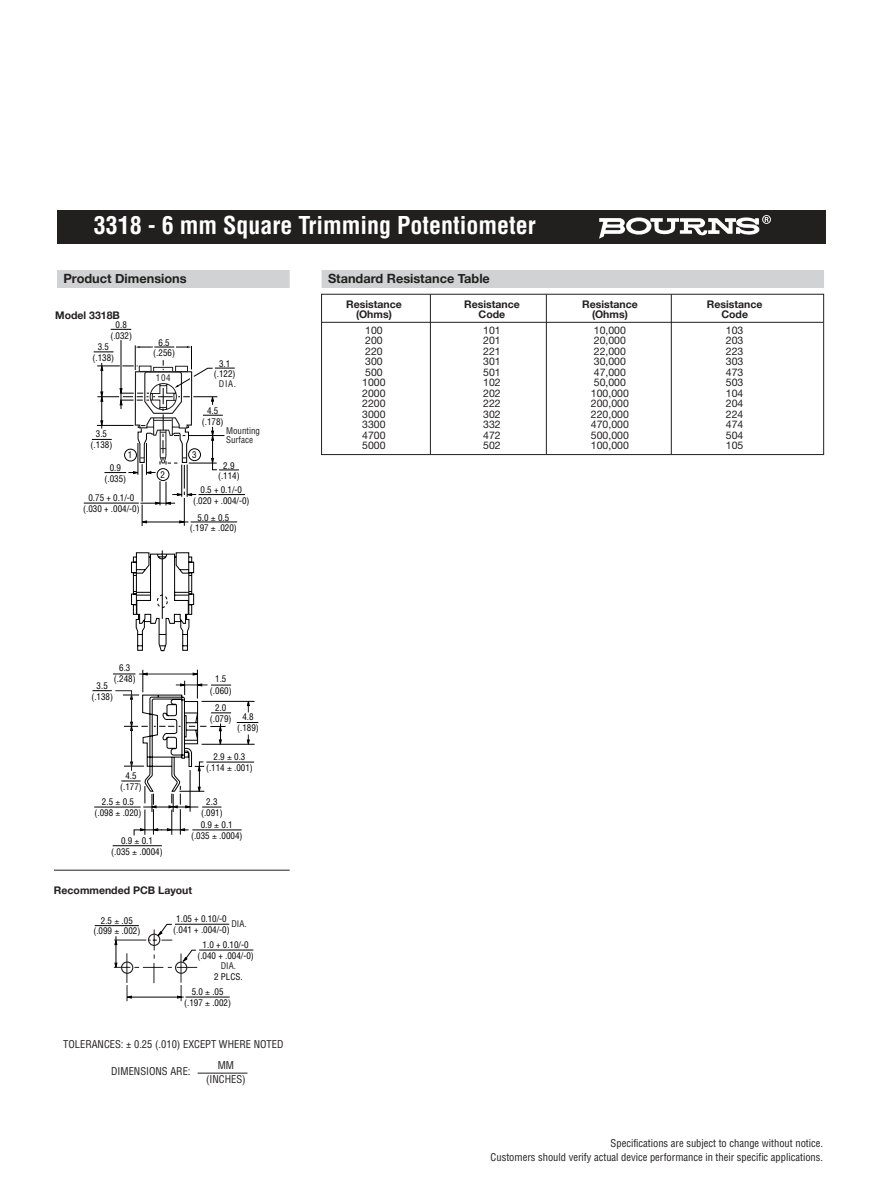
<style>
.page{position:relative;width:891px;height:1188px;background:#fff}
.page>*{position:absolute;margin:0;border:0;box-sizing:border-box;transform-origin:0 0}
.t1{font:700 condensed 24px "Helvetica";color:#fff}
.t2{font:700 12.75px "Helvetica Neue";color:#221f1f}
.t3{font:10.5px "Helvetica Neue";color:#221f1f}
.t4{font:condensed 10.5px/14.2px "Helvetica";color:#221f1f;text-align:right}
.t5{font:700 10.5px "Helvetica Neue";color:#221f1f}
.t6{font:condensed 9px/10.8px "Helvetica";color:#000;text-align:center}
.t7{font:condensed 9px/9px "Helvetica";color:#221f1f}
</style>
<div class="page">
<div style="left:57px;top:210px;width:769px;height:34px;background:#221f1f"></div>
<svg style="left:599px;top:215px;width:172px;height:24px"></svg>
<div style="left:57px;top:270px;width:233px;height:18px;background:#d0d2d3"></div>
<hr style="left:199px;top:494px;width:46px;height:1px;background:#000">
<hr style="left:84px;top:503px;width:55px;height:1px;background:#000">
<hr style="left:121px;top:340px;width:1px;height:69px;background:#000">
<svg style="left:111px;top:329px;width:20px;height:1px"></svg>
<hr style="left:113px;top:845px;width:49px;height:1px;background:#000">
<svg style="left:131px;top:552px;width:63px;height:99px"></svg>
<div style="left:157px;top:595px;width:11px;height:13px;border:1px dashed #000;border-radius:50%"></div>
<hr style="left:136px;top:573px;width:1px;height:42px;background:#000">
<hr style="left:188px;top:573px;width:1px;height:42px;background:#000">
<hr style="left:162px;top:550px;width:1px;height:69px;background:#000">
<hr style="left:95px;top:925px;width:44px;height:1px;background:#000">
<hr style="left:175px;top:924px;width:54px;height:1px;background:#000">
<hr style="left:199px;top:950px;width:54px;height:1px;background:#000">
<hr style="left:185px;top:997px;width:45px;height:1px;background:#000">
<hr style="left:54px;top:870px;width:236px;height:1px;background:#221f1f">
<hr style="left:322px;top:322px;width:501px;height:1px;background:#221f1f">
<div style="left:321px;top:294px;width:503px;height:161px;border:1px solid #221f1f"></div>
<div style="left:322px;top:270px;width:502px;height:18px;background:#d0d2d3"></div>
<hr style="left:430px;top:294px;width:1px;height:161px;background:#221f1f">
<hr style="left:546px;top:295px;width:1px;height:159px;background:#221f1f">
<hr style="left:671px;top:294px;width:1px;height:160px;background:#221f1f">
<hr style="left:198px;top:1073px;width:49px;height:1px;background:#221f1f">
<svg style="left:92px;top:345px;width:147px;height:181px"></svg>
<svg style="left:92px;top:670px;width:166px;height:166px"></svg>
<svg style="left:114px;top:923px;width:83px;height:78px"></svg>
<h1 class="t1" style="left:94px;top:215px;width:444px">3318 - 6 mm Square Trimming Potentiometer</h1>
<h2 class="t2" style="left:63px;top:273px;width:125px">Product Dimensions</h2>
<h2 class="t2" style="left:328px;top:273px;width:163px">Standard Resistance Table</h2>
<p class="t5" style="left:55px;top:311px;width:66px">Model 3318B</p>
<p class="t6" style="left:110px;top:320px;width:23px">0.8 (.032)</p>
<p class="t6" style="left:92px;top:342px;width:23px">3.5 (.138)</p>
<p class="t6" style="left:153px;top:338px;width:23px">6.5 (.256)</p>
<p class="t7" style="left:156px;top:374px;width:16px">104</p>
<p class="t6" style="left:91px;top:430px;width:23px">3.5 (.138)</p>
<p class="t6" style="left:128px;top:450px;width:6px">1</p>
<p class="t6" style="left:104px;top:463px;width:23px">0.9 (.035)</p>
<p class="t6" style="left:83px;top:493px;width:58px">0.75 + 0.1/-0 (.030 + .004/-0)</p>
<p class="t6" style="left:161px;top:470px;width:6px">2</p>
<p class="t6" style="left:214px;top:359px;width:23px">3.1 (.122)</p>
<p class="t7" style="left:219px;top:380px;width:19px">DIA.</p>
<p class="t7" style="left:226px;top:427px;width:36px">Mounting<br>Surface</p>
<p class="t6" style="left:218px;top:461px;width:23px">2.9 (.114)</p>
<p class="t6" style="left:190px;top:513px;width:48px">5.0 0.5 (.197 .020)</p>
<p class="t6" style="left:202px;top:406px;width:23px">4.5 (.178)</p>
<p class="t6" style="left:192px;top:450px;width:6px">3</p>
<p class="t6" style="left:193px;top:485px;width:58px">0.5 + 0.1/-0 (.020 + .004/-0)</p>
<p class="t6" style="left:114px;top:663px;width:23px;line-height:11.2px">6.3 (.248)</p>
<p class="t6" style="left:91px;top:681px;width:23px;line-height:11.2px">3.5 (.138)</p>
<p class="t6" style="left:120px;top:771px;width:23px;line-height:11.2px">4.5 (.177)</p>
<p class="t6" style="left:94px;top:797px;width:48px;line-height:11.2px">2.5 0.5 (.098 .020)</p>
<p class="t6" style="left:111px;top:836px;width:53px;line-height:11.2px">0.9 0.1 (.035 .0004)</p>
<p class="t6" style="left:210px;top:674px;width:23px;line-height:11.2px">1.5 (.060)</p>
<p class="t6" style="left:210px;top:702px;width:23px;line-height:11.2px">2.0 (.079)</p>
<p class="t6" style="left:237px;top:712px;width:23px;line-height:11.2px">4.8 (.189)</p>
<p class="t6" style="left:206px;top:752px;width:48px;line-height:11.2px">2.9 0.3 (.114 .001)</p>
<p class="t6" style="left:201px;top:797px;width:23px;line-height:11.2px">2.3 (.091)</p>
<p class="t6" style="left:191px;top:820px;width:53px;line-height:11.2px">0.9 0.1 (.035 .0004)</p>
<p class="t5" style="left:54px;top:887px;width:140px">Recommended PCB Layout</p>
<p class="t6" style="left:173px;top:914px;width:58px">1.05 + 0.10/-0 (.041 + .004/-0)</p>
<p class="t7" style="left:221px;top:962px;width:17px">DIA.</p>
<p class="t6" style="left:214px;top:972px;width:30px">2 PLCS.</p>
<p class="t6" style="left:93px;top:916px;width:48px">2.5 .05 (.099 .002)</p>
<p class="t7" style="left:231px;top:920px;width:17px">DIA.</p>
<p class="t6" style="left:197px;top:940px;width:58px;line-height:11.2px">1.0 + 0.10/-0 (.040 + .004/-0)</p>
<p class="t6" style="left:184px;top:987px;width:48px">5.0 .05 (.197 .002)</p>
<p class="t4" style="left:63px;top:1038px;width:222px">TOLERANCES: ± 0.25 (.010) EXCEPT WHERE NOTED</p>
<p class="t4" style="left:111px;top:1065px;width:81px">DIMENSIONS ARE:</p>
<p class="t4" style="left:206px;top:1059px;width:41px;text-align:center">MM (INCHES)</p>
<p class="t5" style="left:346px;top:300px;width:57px">Resistance</p>
<p class="t5" style="left:464px;top:300px;width:57px">Resistance</p>
<p class="t5" style="left:582px;top:300px;width:57px">Resistance</p>
<p class="t5" style="left:707px;top:300px;width:57px">Resistance</p>
<p class="t5" style="left:356px;top:310px;width:37px">(Ohms)</p>
<p class="t5" style="left:479px;top:310px;width:28px">Code</p>
<p class="t5" style="left:592px;top:310px;width:37px">(Ohms)</p>
<p class="t5" style="left:721px;top:310px;width:28px">Code</p>
<p class="t3" style="left:365px;top:326px;width:19px">100</p>
<p class="t3" style="left:483px;top:326px;width:19px">101</p>
<p class="t3" style="left:594px;top:326px;width:34px">10,000</p>
<p class="t3" style="left:726px;top:326px;width:19px">103</p>
<p class="t3" style="left:365px;top:337px;width:19px">200</p>
<p class="t3" style="left:483px;top:337px;width:19px">201</p>
<p class="t3" style="left:594px;top:337px;width:34px">20,000</p>
<p class="t3" style="left:726px;top:337px;width:19px">203</p>
<p class="t3" style="left:365px;top:347px;width:19px">220</p>
<p class="t3" style="left:483px;top:347px;width:19px">221</p>
<p class="t3" style="left:594px;top:347px;width:34px">22,000</p>
<p class="t3" style="left:726px;top:347px;width:19px">223</p>
<p class="t3" style="left:365px;top:358px;width:19px">300</p>
<p class="t3" style="left:483px;top:358px;width:19px">301</p>
<p class="t3" style="left:594px;top:358px;width:34px">30,000</p>
<p class="t3" style="left:726px;top:358px;width:19px">303</p>
<p class="t3" style="left:365px;top:368px;width:19px">500</p>
<p class="t3" style="left:483px;top:368px;width:19px">501</p>
<p class="t3" style="left:594px;top:368px;width:34px">47,000</p>
<p class="t3" style="left:726px;top:368px;width:19px">473</p>
<p class="t3" style="left:362px;top:379px;width:25px">1000</p>
<p class="t3" style="left:483px;top:379px;width:19px">102</p>
<p class="t3" style="left:594px;top:379px;width:34px">50,000</p>
<p class="t3" style="left:726px;top:379px;width:19px">503</p>
<p class="t3" style="left:362px;top:389px;width:25px">2000</p>
<p class="t3" style="left:483px;top:389px;width:19px">202</p>
<p class="t3" style="left:591px;top:389px;width:39px">100,000</p>
<p class="t3" style="left:726px;top:389px;width:19px">104</p>
<p class="t3" style="left:362px;top:400px;width:25px">2200</p>
<p class="t3" style="left:483px;top:400px;width:19px">222</p>
<p class="t3" style="left:591px;top:400px;width:39px">200,000</p>
<p class="t3" style="left:726px;top:400px;width:19px">204</p>
<p class="t3" style="left:362px;top:410px;width:25px">3000</p>
<p class="t3" style="left:483px;top:410px;width:19px">302</p>
<p class="t3" style="left:591px;top:410px;width:39px">220,000</p>
<p class="t3" style="left:726px;top:410px;width:19px">224</p>
<p class="t3" style="left:362px;top:421px;width:25px">3300</p>
<p class="t3" style="left:483px;top:421px;width:19px">332</p>
<p class="t3" style="left:591px;top:421px;width:39px">470,000</p>
<p class="t3" style="left:726px;top:421px;width:19px">474</p>
<p class="t3" style="left:362px;top:431px;width:25px">4700</p>
<p class="t3" style="left:483px;top:431px;width:19px">472</p>
<p class="t3" style="left:591px;top:431px;width:39px">500,000</p>
<p class="t3" style="left:726px;top:431px;width:19px">504</p>
<p class="t3" style="left:362px;top:442px;width:25px">5000</p>
<p class="t3" style="left:483px;top:442px;width:19px">502</p>
<p class="t3" style="left:591px;top:442px;width:39px">100,000</p>
<p class="t3" style="left:726px;top:442px;width:19px">105</p>
<p class="t4" style="left:491px;top:1137px;width:334px">Specifications are subject to change without notice.<br>Customers should verify actual device performance in their specific applications.</p>
</div>
